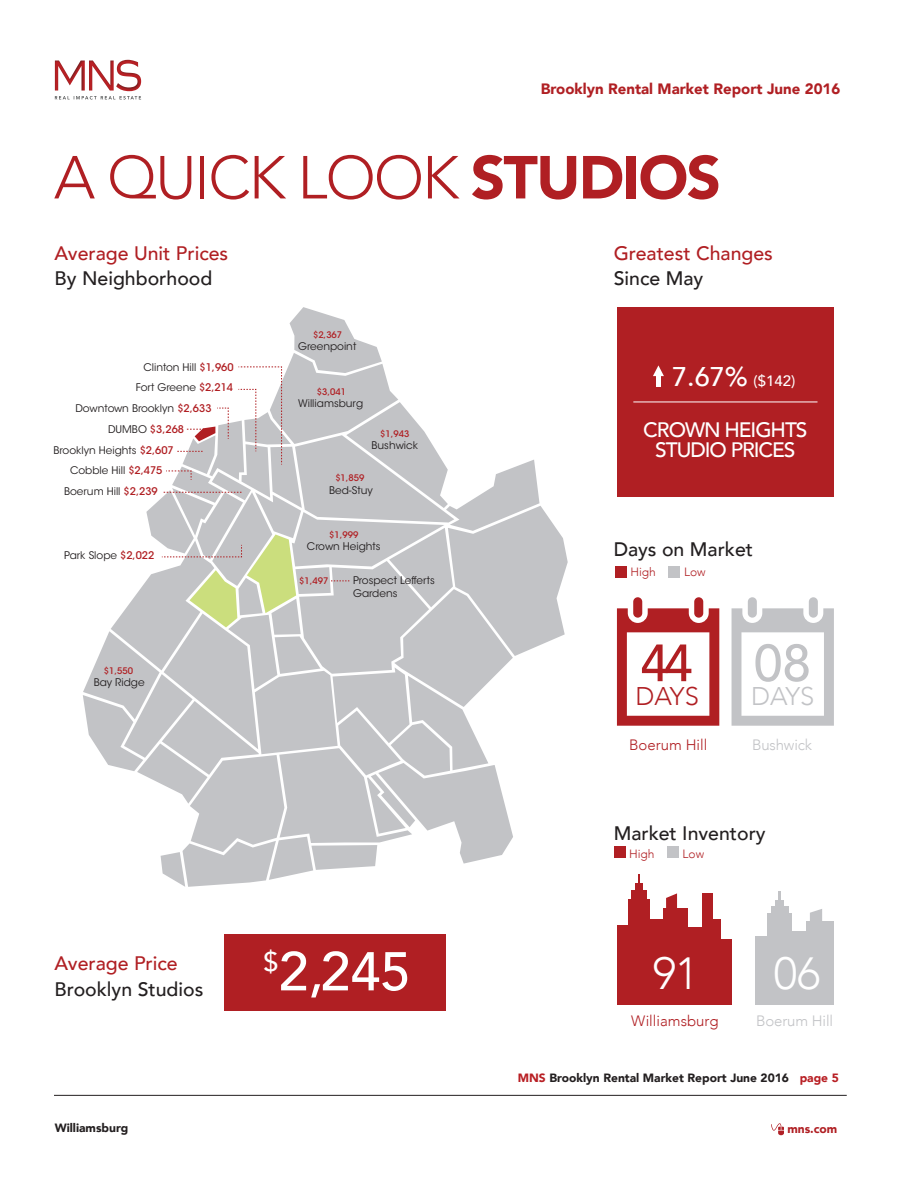
<style>
.page{position:relative;width:918px;height:1188px;background:#fff}
.page>*{position:absolute;margin:0;border:0;box-sizing:border-box;transform-origin:0 0}
.t1{font:300 60px "Avenir";letter-spacing:-.03em;color:#b01f23}
.t2{font:500 54px "Avenir";color:#fff}
.t3{font:500 51.9px "Avenir";color:#b01f23}
.t4{font:300 45px "Avenir";color:#fff}
.t5{font:300 25.5px "Avenir";color:#b01f23}
.t6{font:300 25.5px "Avenir";color:#c2c3c6}
.t7{font:500 20.85px/19.6px "Avenir";letter-spacing:-.05em;color:#fff;text-align:center}
.t8{font:500 19.5px "Avenir";color:#231f20}
.t9{font:500 19.5px "Avenir";color:#b01f23}
.t10{font:900 15px "Avenir";color:#b01f23}
.t11{font:300 15px "Avenir";color:#b01f23}
.t12{font:300 15px "Avenir";letter-spacing:-.01em;color:#c2c3c6}
.t13{font:500 15px "Avenir";color:#fff}
.t14{font:900 12px "Avenir";color:#231f20}
.t15{font:300 12px "Avenir";color:#b01f23}
.t16{font:900 12px "Avenir";color:#b01f23}
.t17{font:10.5px/20.9px "ITC Avant Garde Std";color:#231f20}
.t18{font:500 9px "ITC Avant Garde Std";color:#b01f23}
.s1{font-weight:900}
.s2{font-weight:500;color:#b01f23}
.s3{font-size:27px}
.s4{color:#c2c3c6}
.s5{color:#b81f24}
</style>
<div class="page">
<img style="left:55px;top:61px;width:30px;height:30px">
<img style="left:56px;top:62px;width:27px;height:27px">
<img style="left:70px;top:61px;width:15px;height:18px">
<img style="left:58px;top:62px;width:25px;height:21px">
<img style="left:89px;top:61px;width:25px;height:30px">
<svg style="left:90px;top:62px;width:1px;height:27px"></svg>
<img style="left:91px;top:62px;width:1px;height:27px">
<svg style="left:112px;top:62px;width:1px;height:27px"></svg>
<img style="left:100px;top:89px;width:10px;height:2px">
<img style="left:92px;top:62px;width:20px;height:27px">
<img style="left:116px;top:60px;width:25px;height:31px">
<svg style="left:55px;top:96px;width:86px;height:4px"></svg>
<hr style="left:54px;top:1095px;width:793px;height:1px;background:#231f20">
<svg style="left:771px;top:1123px;width:13px;height:12px"></svg>
<div style="left:768px;top:914px;width:24px;height:91px;background:#c2c3c6"></div>
<div style="left:789px;top:931px;width:24px;height:74px;background:#c2c3c6"></div>
<div style="left:755px;top:936px;width:25px;height:69px;background:#c2c3c6"></div>
<svg style="left:810px;top:909px;width:12px;height:12px"></svg>
<div style="left:806px;top:921px;width:28px;height:84px;background:#c2c3c6"></div>
<div style="left:771px;top:906px;width:18px;height:91px;background:#c2c3c6"></div>
<div style="left:775px;top:900px;width:9px;height:91px;background:#c2c3c6"></div>
<hr style="left:779px;top:892px;width:2px;height:91px;background:#c2c3c6">
<div style="left:617px;top:307px;width:217px;height:190px;background:#b01f23"></div>
<hr style="left:633px;top:402px;width:185px;height:1px;background:#fff">
<div style="left:225px;top:934px;width:221px;height:77px;background:#b01f23"></div>
<div style="left:615px;top:566px;width:12px;height:11px;background:#b01f23"></div>
<div style="left:614px;top:847px;width:12px;height:11px;background:#b01f23"></div>
<div style="left:668px;top:566px;width:12px;height:11px;background:#c2c3c6"></div>
<div style="left:667px;top:847px;width:12px;height:11px;background:#c2c3c6"></div>
<svg style="left:617px;top:597px;width:102px;height:129px"></svg>
<svg style="left:732px;top:597px;width:102px;height:129px"></svg>
<div style="left:628px;top:899px;width:22px;height:106px;background:#b01f23"></div>
<div style="left:647px;top:919px;width:22px;height:86px;background:#b01f23"></div>
<div style="left:617px;top:925px;width:22px;height:80px;background:#b01f23"></div>
<svg style="left:666px;top:893px;width:11px;height:15px"></svg>
<div style="left:702px;top:893px;width:11px;height:83px;background:#b01f23"></div>
<div style="left:663px;top:908px;width:25px;height:97px;background:#b01f23"></div>
<div style="left:686px;top:927px;width:18px;height:78px;background:#b01f23"></div>
<div style="left:703px;top:919px;width:18px;height:86px;background:#b01f23"></div>
<div style="left:713px;top:939px;width:19px;height:66px;background:#b01f23"></div>
<div style="left:631px;top:890px;width:16px;height:106px;background:#b01f23"></div>
<div style="left:635px;top:883px;width:8px;height:106px;background:#b01f23"></div>
<hr style="left:638px;top:874px;width:2px;height:105px;background:#b01f23">
<div style="left:656px;top:372px;width:5px;height:14px;background:#fff"></div>
<svg style="left:653px;top:365px;width:11px;height:11px"></svg>
<svg style="left:83px;top:307px;width:485px;height:580px"></svg>
<h3 class="t10" style="left:541px;top:76px;width:301px">Brooklyn Rental Market Report June 2016</h3>
<h1 class="t1" style="left:54px;top:142px;width:669px">A QUICK LOOK <span class="s1">STUDIOS</span></h1>
<h3 class="t9" style="left:55px;top:236px;width:175px">Average Unit Prices</h3>
<h3 class="t8" style="left:55px;top:261px;width:159px">By Neighborhood</h3>
<p class="t17" style="left:143px;top:356px;width:92px">Clinton Hill <span class="s2">$1,960</span></p>
<p class="t17" style="left:136px;top:377px;width:99px">Fort Greene <span class="s2">$2,214</span></p>
<p class="t17" style="left:75px;top:398px;width:138px">Downtown Brooklyn <span class="s2">$2,633</span></p>
<p class="t17" style="left:54px;top:419px;width:132px;text-indent:55px">DUMBO <span class="s2">$3,268<br></span>Brooklyn Heights <span class="s2">$2,607</span></p>
<p class="t17" style="left:64px;top:460px;width:100px;text-align:center">Cobble Hill <span class="s2">$2,475<br></span>Boerum Hill <span class="s2">$2,239</span></p>
<p class="t17" style="left:64px;top:545px;width:92px">Park Slope <span class="s2">$2,022</span></p>
<p class="t18" style="left:104px;top:665px;width:31px">$1,550</p>
<p class="t17" style="left:94px;top:672px;width:52px">Bay Ridge</p>
<p class="t18" style="left:313px;top:329px;width:31px">$2,367</p>
<p class="t17" style="left:298px;top:336px;width:60px">Greenpoint</p>
<p class="t18" style="left:317px;top:386px;width:31px">$3,041</p>
<p class="t17" style="left:298px;top:392px;width:66px">Williamsburg</p>
<p class="t18" style="left:380px;top:429px;width:31px">$1,943</p>
<p class="t17" style="left:372px;top:435px;width:48px">Bushwick</p>
<p class="t17" style="left:329px;top:480px;width:45px">Bed-Stuy</p>
<p class="t18" style="left:335px;top:472px;width:31px">$1,859</p>
<p class="t18" style="left:329px;top:529px;width:31px">$1,999</p>
<p class="t17" style="left:307px;top:536px;width:75px">Crown Heights</p>
<p class="t17" style="left:353px;top:574px;width:83px;line-height:12.6px">Prospect Lefferts<br>Gardens</p>
<p class="t18" style="left:299px;top:576px;width:31px">$1,497</p>
<h3 class="t9" style="left:55px;top:947px;width:125px">Average Price</h3>
<h3 class="t8" style="left:55px;top:972px;width:150px">Brooklyn Studios</h3>
<h2 class="t2" style="left:264px;top:925px;width:148px"><sup>$</sup>2,245</h2>
<h3 class="t9" style="left:614px;top:236px;width:161px">Greatest Changes</h3>
<h3 class="t8" style="left:614px;top:261px;width:91px">Since May</h3>
<h3 class="t13" style="left:672px;top:367px;width:125px"><span class="s3">7.67%</span> ($142)</h3>
<h3 class="t7" style="left:643px;top:419px;width:166px">CROWN HEIGHTS<br>STUDIO PRICES</h3>
<h3 class="t8" style="left:614px;top:533px;width:141px">Days on Market</h3>
<p class="t15" style="left:630px;top:565px;width:27px">High</p>
<p class="t15" style="left:684px;top:565px;width:23px">Low</p>
<h3 class="t3" style="left:640px;top:618px;width:172px">44 <span class="s4">08</span></h3>
<h3 class="t5" style="left:635px;top:681px;width:65px">DAYS</h3>
<h3 class="t6" style="left:751px;top:681px;width:65px">DAYS</h3>
<h3 class="t11" style="left:629px;top:736px;width:80px">Boerum Hill</h3>
<h3 class="t12" style="left:752px;top:736px;width:62px">Bushwick</h3>
<h3 class="t8" style="left:614px;top:816px;width:154px">Market Inventory</h3>
<p class="t15" style="left:629px;top:847px;width:27px">High</p>
<p class="t15" style="left:683px;top:847px;width:23px">Low</p>
<h3 class="t4" style="left:653px;top:947px;width:47px">91</h3>
<h3 class="t11" style="left:631px;top:1012px;width:89px">Williamsburg</h3>
<h3 class="t4" style="left:774px;top:947px;width:48px">06</h3>
<h3 class="t12" style="left:756px;top:1012px;width:78px">Boerum Hill</h3>
<p class="t14" style="left:518px;top:1068px;width:322px"><span class="s5">MNS</span> Brooklyn Rental Market Report June 2016 <span class="s5">page 5</span></p>
<p class="t14" style="left:55px;top:1118px;width:75px">Williamsburg</p>
<p class="t16" style="left:787px;top:1119px;width:51px">mns.com</p>
</div>
